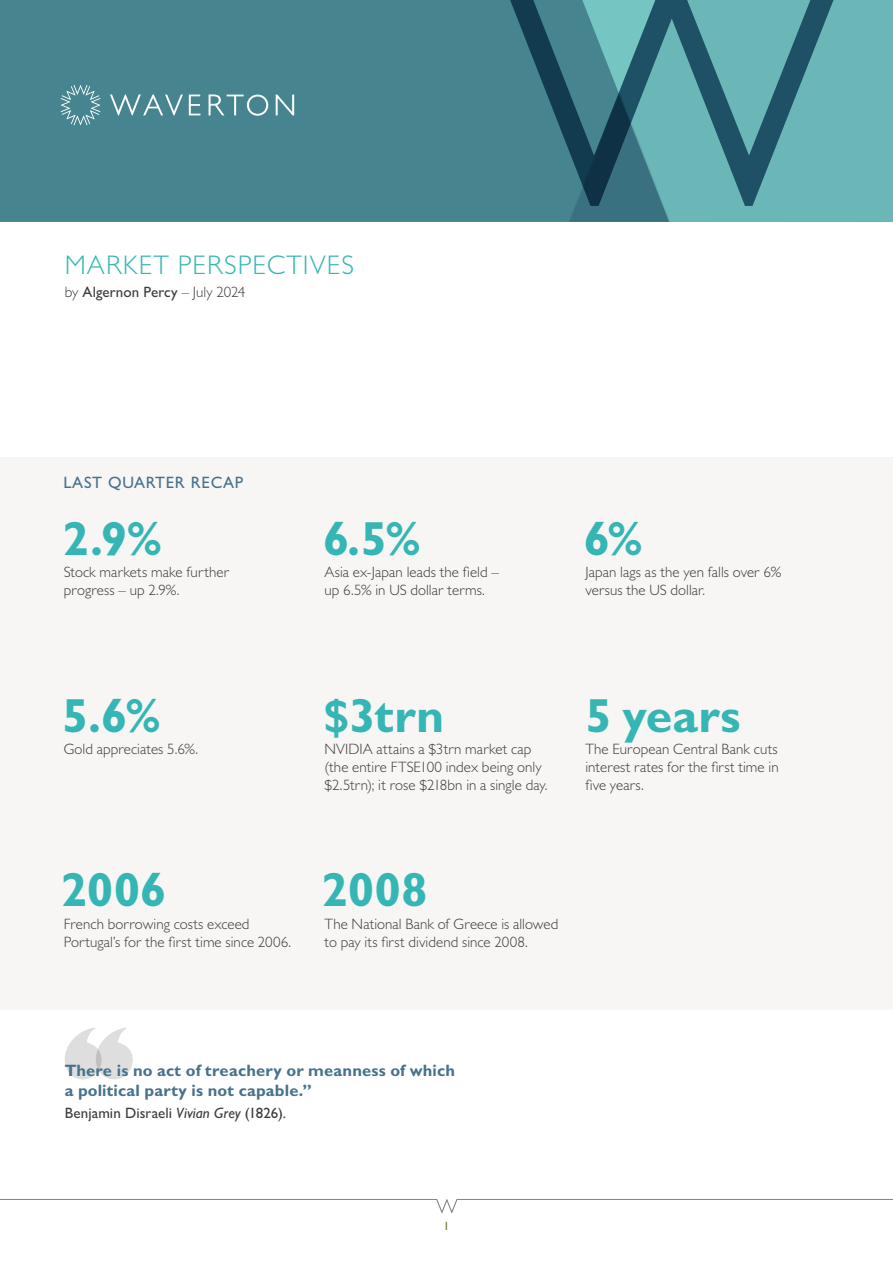
<style>
.page{position:relative;width:893px;height:1263px;background:#fff}
.page>*{position:absolute;margin:0;border:0;box-sizing:border-box;transform-origin:0 0}
.t1{font:700 48px "Gill Sans MT Std";color:#35b6b4}
.t2{font:300 27px "Gill Sans MT Std";letter-spacing:.04em;color:#35b6b4}
.t3{font:700 16.5px/19.5px "Gill Sans MT Std";letter-spacing:.005em;color:#48728c}
.t4{font:500 16.5px "Gill Sans MT Std";letter-spacing:.04em;color:#48728c}
.t5{font:300 15px/18px "Gill Sans MT Std";letter-spacing:.005em;color:#3c3c3b}
.t6{font:500 15px "Gill Sans MT Std";letter-spacing:.005em;color:#3c3c3b}
.t7{font:500 12px "Gill Sans MT Std";color:#73772b}
.s1{font-weight:300}
.s2{font-style:italic}
</style>
<div class="page">
<svg style="left:0;top:1199px;width:893px;height:14px"></svg>
<div style="left:0;top:457px;width:893px;height:553px;background:#f7f6f5"></div>
<svg style="left:65px;top:1027px;width:68px;height:52px"></svg>
<div style="left:0;top:0;width:569px;height:222px;background:#468590"></div>
<svg style="left:61px;top:85px;width:39px;height:40px;background:#6398a1"></svg>
<svg style="left:110px;top:95px;width:73px;height:20px"></svg>
<svg style="left:189px;top:95px;width:11px;height:20px"></svg>
<svg style="left:209px;top:95px;width:59px;height:21px"></svg>
<svg style="left:276px;top:95px;width:18px;height:20px"></svg>
<svg style="left:505px;top:0;width:64px;height:206px;background:#3b7582"></svg>
<svg style="left:569px;top:0;width:324px;height:222px;background:#5ba2a7"></svg>
<svg style="left:570px;top:93px;width:100px;height:129px;background:#3b7380"></svg>
<h2 class="t2" style="left:65px;top:249px;width:291px">MARKET PERSPECTIVES</h2>
<p class="t6" style="left:65px;top:283px;width:182px"><span class="s1">by</span> Algernon Percy <span class="s1">– July 2024</span></p>
<p class="t4" style="left:63px;top:472px;width:181px">LAST QUARTER RECAP</p>
<h1 class="t1" style="left:63px;top:509px;width:101px">2.9%</h1>
<p class="t5" style="left:64px;top:563px;width:167px">Stock markets make further progress – up 2.9%.</p>
<h1 class="t1" style="left:323px;top:509px;width:99px">6.5%</h1>
<p class="t5" style="left:325px;top:563px;width:176px">Asia ex-Japan leads the field – up 6.5% in US dollar terms.</p>
<h1 class="t1" style="left:584px;top:509px;width:60px">6%</h1>
<p class="t5" style="left:585px;top:563px;width:197px">Japan lags as the yen falls over 6% versus the US dollar.</p>
<h1 class="t1" style="left:62px;top:686px;width:99px">5.6%</h1>
<p class="t5" style="left:64px;top:740px;width:136px">Gold appreciates 5.6%.</p>
<h1 class="t1" style="left:61px;top:860px;width:107px">2006</h1>
<p class="t5" style="left:64px;top:914px;width:229px">French borrowing costs exceed<br>Portugal’s for the first time since 2006.</p>
<h1 class="t1" style="left:324px;top:686px;width:122px">$3trn</h1>
<p class="t5" style="left:325px;top:740px;width:224px">NVIDIA attains a $3trn market cap (the entire FTSE100 index being only $2.5trn); it rose $218bn in a single day.</p>
<h1 class="t1" style="left:585px;top:686px;width:157px">5 years</h1>
<p class="t5" style="left:585px;top:740px;width:195px;text-align:justify">The European Central Bank cuts interest rates for the first time in five years.</p>
<h1 class="t1" style="left:322px;top:860px;width:107px">2008</h1>
<p class="t5" style="left:325px;top:914px;width:235px">The National Bank of Greece is allowed to pay its first dividend since 2008.</p>
<p class="t3" style="left:65px;top:1060px;width:392px">There is no act of treachery or meanness of which a political party is not capable.”</p>
<p class="t6" style="left:65px;top:1104px;width:223px">Benjamin Disraeli <span class="s2">Vivian Grey</span> (1826).</p>
<p class="t7" style="left:443px;top:1219px;width:7px">1</p>
</div>
